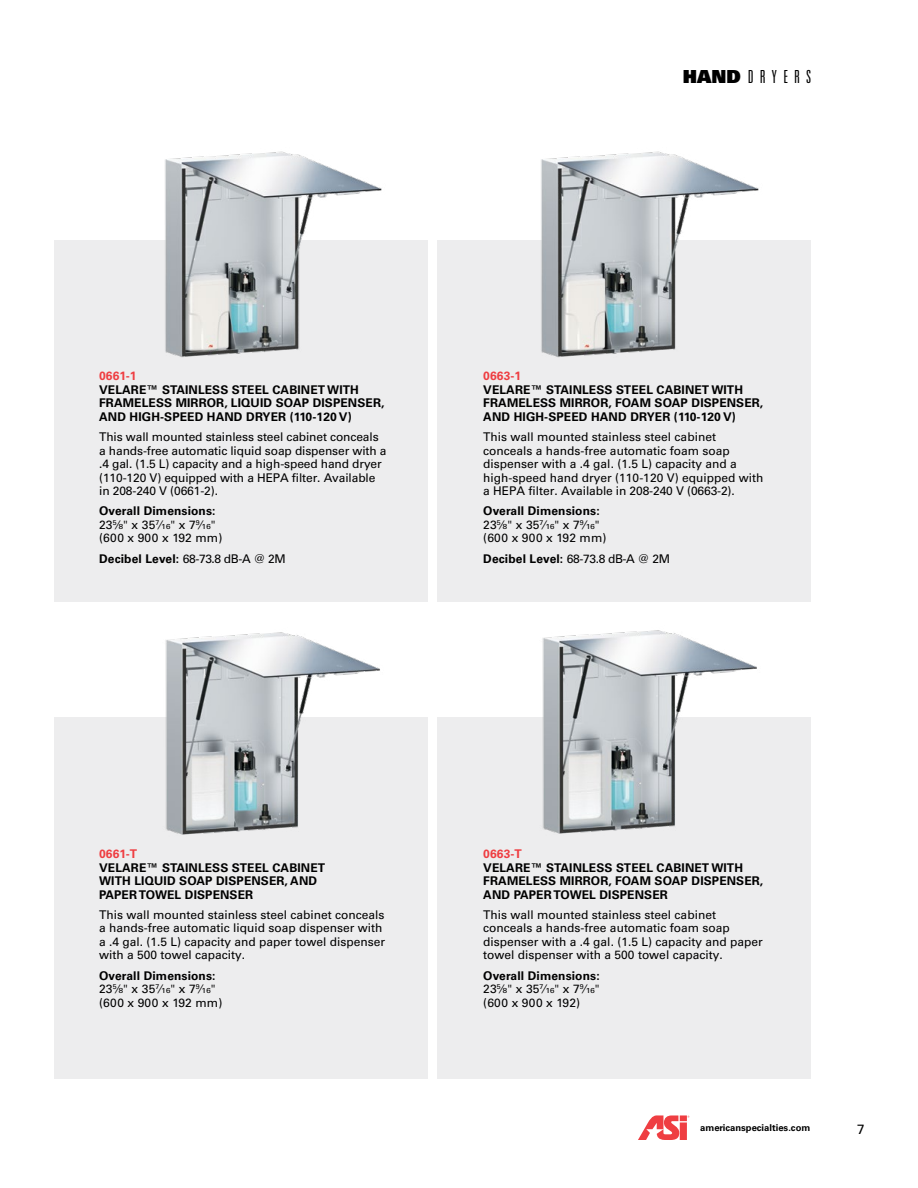
<style>
.page{position:relative;width:918px;height:1188px;background:#fff}
.page>*{position:absolute;margin:0;border:0;box-sizing:border-box;transform-origin:0 0}
.t1{font:18px "Univers LT Pro Light Ult Cond";letter-spacing:.34em;color:#000}
.t2{font:13.5px "Univers LT Pro 55 Roman";color:#000}
.t3{font:12px/13.5px "Univers LT Pro 55 Roman";color:#000}
.t4{font:700 12px/13.5px "Univers LT Pro 65";letter-spacing:.01em;color:#000}
.t5{font:700 12px "Univers LT Pro 65";letter-spacing:.01em;color:#ef3e42}
.t6{font:700 9.45px "Univers LT Pro 65";color:#000}
.s1{font-family:"Univers LT Pro 85 X Black"}
.s2{font-family:"Univers LT Pro 65";font-weight:700}
</style>
<div class="page">
<svg style="left:638px;top:1115px;width:51px;height:25px"></svg>
<div style="left:438px;top:717px;width:373px;height:362px;background:#ededee"></div>
<div style="left:54px;top:717px;width:374px;height:362px;background:#ededee"></div>
<div style="left:438px;top:240px;width:373px;height:362px;background:#ededee"></div>
<div style="left:54px;top:240px;width:374px;height:362px;background:#ededee"></div>
<img style="left:165px;top:151px;width:217px;height:206px">
<img style="left:541px;top:151px;width:218px;height:207px">
<img style="left:165px;top:632px;width:215px;height:203px">
<img style="left:542px;top:630px;width:215px;height:204px">
<h1 class="t1" style="left:683px;top:66px;width:130px"><span class="s1">HAND</span>DRYERS</h1>
<p class="t5" style="left:99px;top:368px;width:39px">0661-1</p>
<p class="t4" style="left:99px;top:382px;width:287px">VELARE™ STAINLESS STEEL CABINET WITH<br>FRAMELESS MIRROR, LIQUID SOAP DISPENSER,<br>AND HIGH-SPEED HAND DRYER (110-120 V)</p>
<p class="t3" style="left:99px;top:430px;width:289px">This wall mounted stainless steel cabinet conceals a hands-free automatic liquid soap dispenser with a .4 gal. (1.5 L) capacity and a high-speed hand dryer (110-120 V) equipped with a HEPA filter. Available in 208-240 V (0661-2).</p>
<p class="t4" style="left:99px;top:504px;width:118px">Overall Dimensions:</p>
<p class="t3" style="left:99px;top:517px;width:125px">23<sup>5</sup>⁄₈" x 35<sup>7</sup>⁄₁₆" x 7<sup>9</sup>⁄₁₆" (600 x 900 x 192 mm)</p>
<p class="t3" style="left:99px;top:551px;width:188px"><span class="s2">Decibel Level:</span> 68-73.8 dB-A @ 2M</p>
<p class="t5" style="left:483px;top:368px;width:39px">0663-1</p>
<p class="t4" style="left:483px;top:382px;width:282px">VELARE™ STAINLESS STEEL CABINET WITH<br>FRAMELESS MIRROR, FOAM SOAP DISPENSER,<br>AND HIGH-SPEED HAND DRYER (110-120 V)</p>
<p class="t3" style="left:483px;top:430px;width:282px">This wall mounted stainless steel cabinet conceals a hands-free automatic foam soap dispenser with a .4 gal. (1.5 L) capacity and a high-speed hand dryer (110-120 V) equipped with a HEPA filter. Available in 208-240 V (0663-2).</p>
<p class="t4" style="left:483px;top:504px;width:118px">Overall Dimensions:</p>
<p class="t3" style="left:483px;top:517px;width:125px">23<sup>5</sup>⁄₈" x 35<sup>7</sup>⁄₁₆" x 7<sup>9</sup>⁄₁₆" (600 x 900 x 192 mm)</p>
<p class="t3" style="left:483px;top:551px;width:188px"><span class="s2">Decibel Level:</span> 68-73.8 dB-A @ 2M</p>
<p class="t5" style="left:99px;top:845px;width:39px">0661-T</p>
<p class="t4" style="left:99px;top:860px;width:228px">VELARE™ STAINLESS STEEL CABINET<br>WITH LIQUID SOAP DISPENSER, AND<br>PAPER TOWEL DISPENSER</p>
<p class="t3" style="left:99px;top:907px;width:288px">This wall mounted stainless steel cabinet conceals a hands-free automatic liquid soap dispenser with a .4 gal. (1.5 L) capacity and paper towel dispenser with a 500 towel capacity.</p>
<p class="t4" style="left:99px;top:968px;width:118px">Overall Dimensions:</p>
<p class="t3" style="left:99px;top:982px;width:125px">23<sup>5</sup>⁄₈" x 35<sup>7</sup>⁄₁₆" x 7<sup>9</sup>⁄₁₆" (600 x 900 x 192 mm)</p>
<p class="t5" style="left:483px;top:845px;width:40px">0663-T</p>
<p class="t4" style="left:483px;top:860px;width:282px">VELARE™ STAINLESS STEEL CABINET WITH<br>FRAMELESS MIRROR, FOAM SOAP DISPENSER,<br>AND PAPER TOWEL DISPENSER</p>
<p class="t3" style="left:483px;top:907px;width:281px">This wall mounted stainless steel cabinet conceals a hands-free automatic foam soap dispenser with a .4 gal. (1.5 L) capacity and paper towel dispenser with a 500 towel capacity.</p>
<p class="t4" style="left:483px;top:968px;width:118px">Overall Dimensions:</p>
<p class="t3" style="left:483px;top:982px;width:118px">23<sup>5</sup>⁄₈" x 35<sup>7</sup>⁄₁₆" x 7<sup>9</sup>⁄₁₆" (600 x 900 x 192)</p>
<p class="t6" style="left:700px;top:1121px;width:112px">americanspecialties.com</p>
<p class="t2" style="left:857px;top:1119px;width:9px">7</p>
</div>
